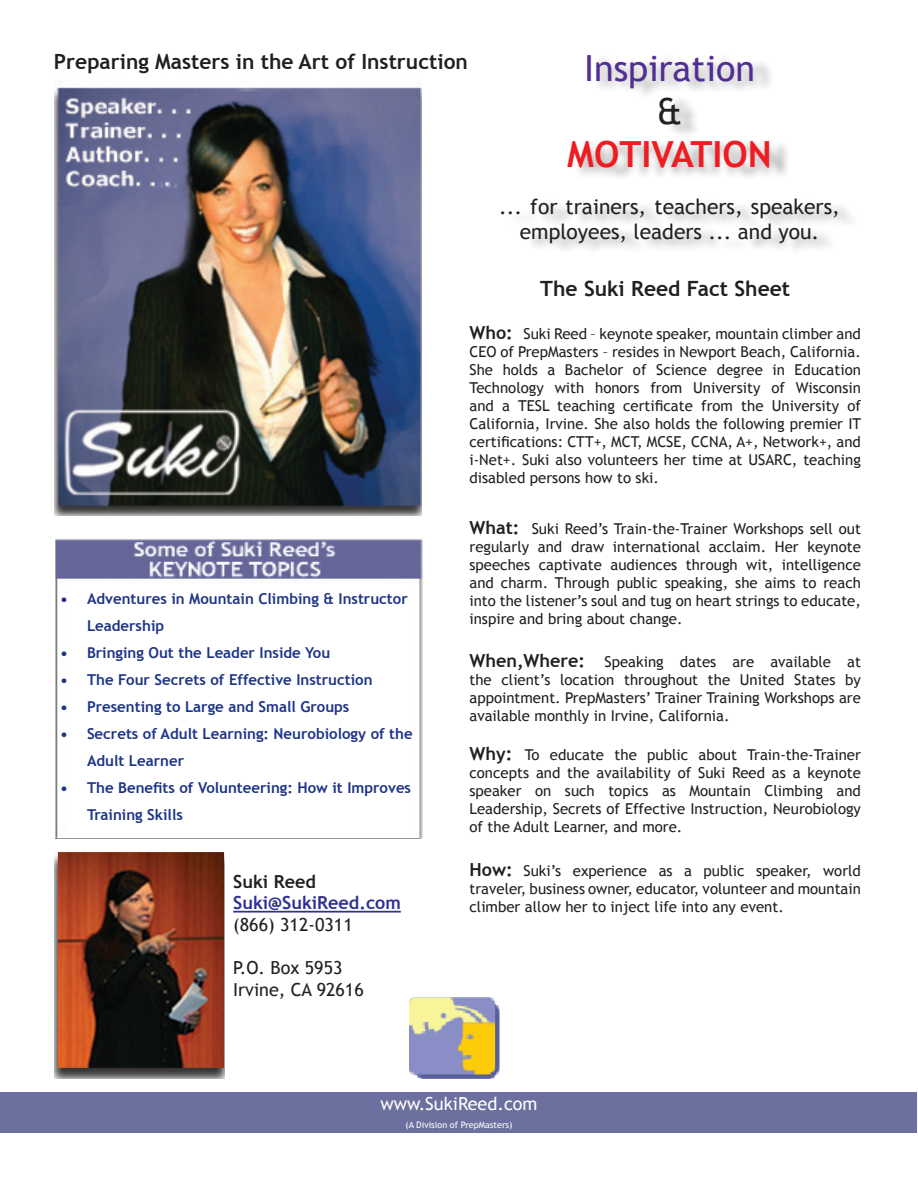
<style>
.page{position:relative;width:918px;height:1188px;background:#fff}
.page>*{position:absolute;margin:0;border:0;box-sizing:border-box;transform-origin:0 0}
.t1{font:36px "Trebuchet MS";color:#512e92}
.t2{font:700 36px "Trebuchet MS";color:#ee1d23}
.t3{font:36px "Trebuchet MS";color:#231f20}
.t4{font:21px/25.2px "Trebuchet MS";color:#231f20;text-align:center}
.t5{font:700 21px "Trebuchet MS";color:#231f20}
.t6{font:700 21px "Times New Roman";color:#fff}
.t7{font:18px/21.6px "Trebuchet MS";color:#231f20}
.t8{font:700 18px "Trebuchet MS";color:#2e3092}
.t9{font:18px "Trebuchet MS";color:#fff}
.t10{font:700 18px "Trebuchet MS";color:#231f20}
.t11{font:15px/18px "Trebuchet MS";color:#231f20;text-align:justify}
.t12{font:700 15px/27px "Trebuchet MS";color:#1d3388}
.t13{font:9px "Trebuchet MS";color:#fff}
.s1{font-weight:700;font-size:18px}
</style>
<div class="page">
<img style="left:56px;top:539px;width:367px;height:300px">
<div style="left:507px;top:52px;width:388px;height:227px;background:#231f20;opacity:.35"></div>
<img style="left:54px;top:852px;width:171px;height:227px">
<img style="left:410px;top:998px;width:90px;height:80px">
<hr style="left:233px;top:911px;width:168px;height:2px;background:#2e3092">
<div style="left:1px;top:1093px;width:916px;height:40px;background:#6c709e"></div>
<img style="left:54px;top:87px;width:367px;height:429px">
<h2 class="t5" style="left:54px;top:49px;width:415px">Preparing Masters in the Art of Instruction</h2>
<h1 class="t1" style="left:584px;top:47px;width:172px">Inspiration</h1>
<h1 class="t3" style="left:657px;top:90px;width:27px">&amp;</h1>
<h1 class="t2" style="left:567px;top:132px;width:206px">MOTIVATION</h1>
<h2 class="t4" style="left:499px;top:194px;width:342px">... for trainers, teachers, speakers, employees, leaders ... and you.</h2>
<h2 class="t5" style="left:540px;top:275px;width:251px">The Suki Reed Fact Sheet</h2>
<p class="t11" style="left:470px;top:325px;width:393px"><span class="s1">Who:</span> Suki Reed – keynote speaker, mountain climber and CEO of PrepMasters – resides in Newport Beach, California.<br>She holds a Bachelor of Science degree in Education Technology with honors from University of Wisconsin and a TESL teaching certificate from the University of California, Irvine. She also holds the following premier IT certifications: CTT+, MCT, MCSE, CCNA, A+, Network+, and i-Net+. Suki also volunteers her time at USARC, teaching disabled persons how to ski.</p>
<p class="t11" style="left:469px;top:519px;width:393px"><span class="s1">What:</span> Suki Reed’s Train-the-Trainer Workshops sell out regularly and draw international acclaim. Her keynote speeches captivate audiences through wit, intelligence and charm. Through public speaking, she aims to reach into the listener’s soul and tug on heart strings to educate, inspire and bring about change.</p>
<p class="t11" style="left:469px;top:653px;width:393px"><span class="s1">When,Where:</span> Speaking dates are available at the client’s location throughout the United States by appointment. PrepMasters’ Trainer Training Workshops are available monthly in Irvine, California.</p>
<p class="t11" style="left:470px;top:746px;width:393px"><span class="s1">Why:</span> To educate the public about Train-the-Trainer concepts and the availability of Suki Reed as a keynote speaker on such topics as Mountain Climbing and Leadership, Secrets of Effective Instruction, Neurobiology of the Adult Learner, and more.</p>
<p class="t11" style="left:470px;top:861px;width:393px"><span class="s1">How:</span> Suki’s experience as a public speaker, world traveler, business owner, educator, volunteer and mountain climber allow her to inject life into any event.</p>
<p class="t12" style="left:87px;top:585px;width:322px;text-indent:-27px">• Adventures in Mountain Climbing &amp; Instructor<br>Leadership</p>
<p class="t12" style="left:60px;top:639px;width:272px">• Bringing Out the Leader Inside You</p>
<p class="t12" style="left:60px;top:666px;width:314px">• The Four Secrets of Effective Instruction</p>
<p class="t12" style="left:60px;top:693px;width:291px">• Presenting to Large and Small Groups</p>
<p class="t12" style="left:87px;top:720px;width:327px;text-indent:-27px">• Secrets of Adult Learning: Neurobiology of the<br>Adult Learner</p>
<p class="t12" style="left:87px;top:774px;width:326px;text-indent:-27px">• The Benefits of Volunteering: How it Improves<br>Training Skills</p>
<p class="t10" style="left:233px;top:870px;width:84px">Suki Reed</p>
<p class="t8" style="left:233px;top:892px;width:169px">Suki@SukiReed.com</p>
<p class="t7" style="left:233px;top:914px;width:121px">(866) 312-0311</p>
<p class="t7" style="left:233px;top:957px;width:132px">P.O. Box 5953<br>Irvine, CA 92616</p>
<p class="t9" style="left:380px;top:1093px;width:159px">www.SukiReed.com</p>
<p class="t13" style="left:405px;top:1119px;width:109px">(A Division of PrepMasters)</p>
<h2 class="t6" style="left:357px;top:1095px;width:205px">www.prepmasters.com</h2>
</div>
